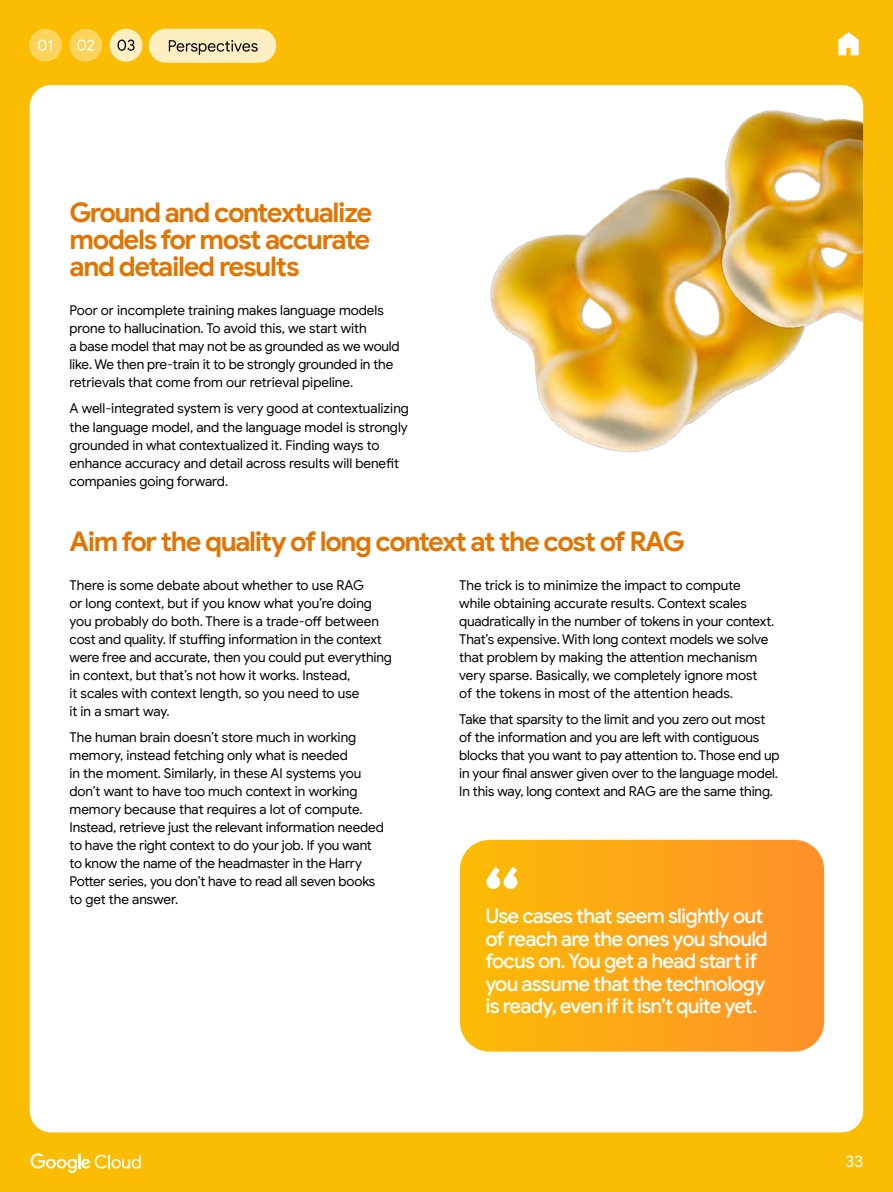
<style>
.page{position:relative;width:893px;height:1192px;background:#fff}
.page>*{position:absolute;margin:0;border:0;box-sizing:border-box;transform-origin:0 0}
.t1{font:700 27px/27.2px "Google Sans";letter-spacing:-.055em;color:#e37400;text-align:justify}
.t2{font:500 20.25px/22.5px "Google Sans";letter-spacing:-.04em;color:#fff}
.t3{font:16.5px "Google Sans";color:#fff}
.t4{font:13.5px/18px "Google Sans";letter-spacing:-.01em;color:#000}
</style>
<div class="page">
<div style="left:0;top:0;width:893px;height:1191px;background:#fbbc04"></div>
<div style="left:30px;top:85px;width:833px;height:1047px;background:#fff;border-radius:21px"></div>
<svg style="left:838px;top:32px;width:20px;height:23px"></svg>
<svg style="left:460px;top:839px;width:364px;height:212px;background:#fda61a"></svg>
<svg style="left:486px;top:866px;width:31px;height:22px"></svg>
<img style="left:490px;top:104px;width:374px;height:450px">
<img style="left:697px;top:85px;width:166px;height:327px">
<svg style="left:31px;top:1153px;width:110px;height:19px"></svg>
<div style="left:69px;top:29px;width:33px;height:33px;background:#fcd35b;border-radius:50%"></div>
<svg style="left:77px;top:40px;width:17px;height:11px"></svg>
<div style="left:29px;top:29px;width:33px;height:33px;background:#fcd35b;border-radius:50%"></div>
<svg style="left:38px;top:40px;width:14px;height:11px"></svg>
<div style="left:149px;top:29px;width:127px;height:34px;background:#feefc3;border-radius:17px"></div>
<svg style="left:169px;top:40px;width:89px;height:15px"></svg>
<div style="left:110px;top:29px;width:33px;height:33px;background:#feefc3;border-radius:50%"></div>
<svg style="left:118px;top:40px;width:17px;height:11px"></svg>
<h1 class="t1" style="left:70px;top:199px;width:304px">Ground and contextualize models for most accurate and detailed results</h1>
<p class="t4" style="left:70px;top:301px;width:332px">Poor or incomplete training makes language models prone to hallucination. To avoid this, we start with<br>a base model that may not be as grounded as we would like. We then pre-train it to be strongly grounded in the retrievals that come from our retrieval pipeline.</p>
<p class="t4" style="left:70px;top:399px;width:341px">A well-integrated system is very good at contextualizing the language model, and the language model is strongly grounded in what contextualized it. Finding ways to enhance accuracy and detail across results will benefit companies going forward.</p>
<h1 class="t1" style="left:70px;top:528px;width:617px">Aim for the quality of long context at the cost of RAG</h1>
<p class="t4" style="left:70px;top:575px;width:324px">There is some debate about whether to use RAG<br>or long context, but if you know what you’re doing you probably do both. There is a trade-off between cost and quality. If stuffing information in the context were free and accurate, then you could put everything in context, but that’s not how it works. Instead,<br>it scales with context length, so you need to use<br>it in a smart way.</p>
<p class="t4" style="left:70px;top:728px;width:316px">The human brain doesn’t store much in working memory, instead fetching only what is needed<br>in the moment. Similarly, in these AI systems you don’t want to have too much context in working memory because that requires a lot of compute.<br>Instead, retrieve just the relevant information needed to have the right context to do your job. If you want to know the name of the headmaster in the Harry Potter series, you don’t have to read all seven books to get the answer.</p>
<p class="t4" style="left:459px;top:575px;width:317px">The trick is to minimize the impact to compute while obtaining accurate results. Context scales quadratically in the number of tokens in your context.<br>That’s expensive. With long context models we solve that problem by making the attention mechanism very sparse. Basically, we completely ignore most<br>of the tokens in most of the attention heads.</p>
<p class="t4" style="left:459px;top:710px;width:322px">Take that sparsity to the limit and you zero out most of the information and you are left with contiguous blocks that you want to pay attention to. Those end up in your final answer given over to the language model.<br>In this way, long context and RAG are the same thing.</p>
<h2 class="t2" style="left:485px;top:904px;width:284px">Use cases that seem slightly out of reach are the ones you should focus on. You get a head start if you assume that the technology is ready, even if it isn’t quite yet.</h2>
<p class="t3" style="left:845px;top:1151px;width:19px">33</p>
</div>
